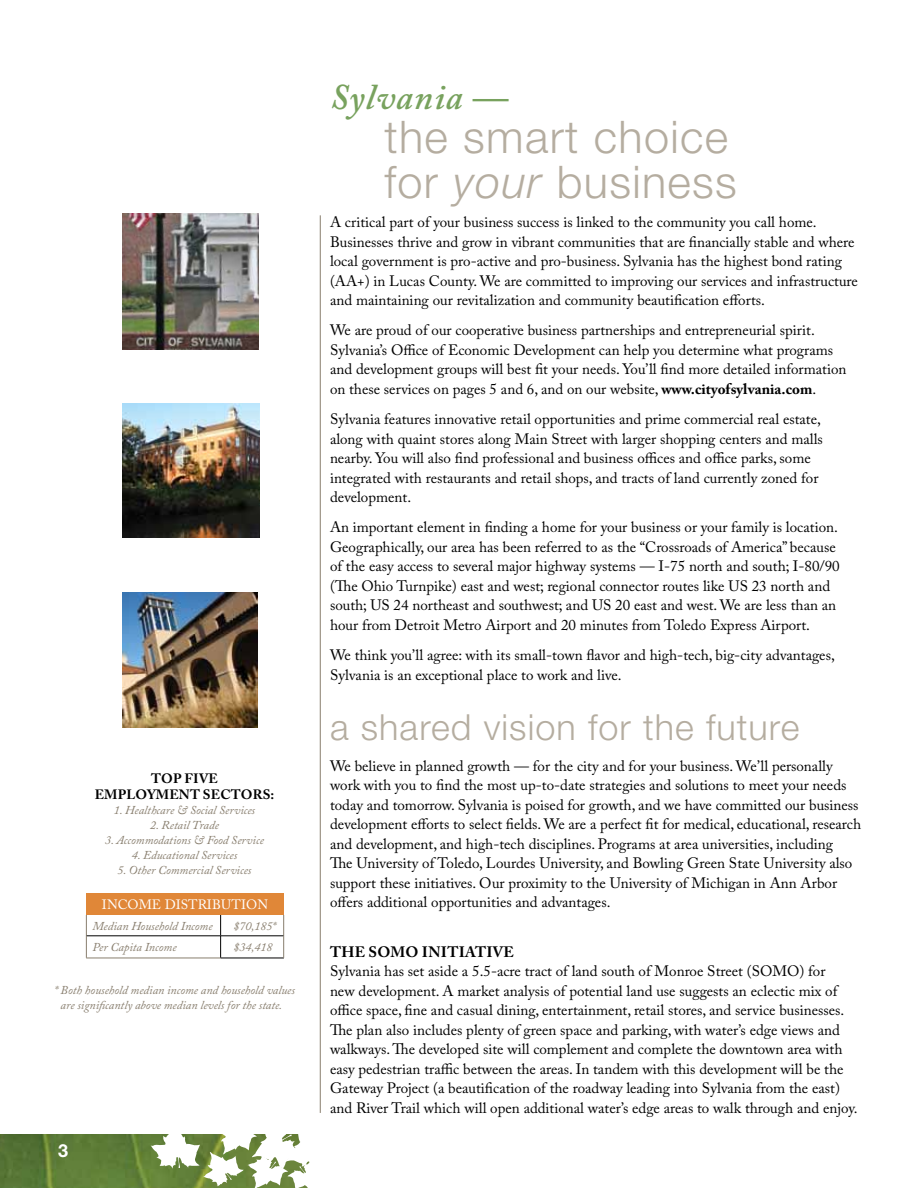
<style>
.page{position:relative;width:918px;height:1188px;background:#fff}
.page>*{position:absolute;margin:0;border:0;box-sizing:border-box;transform-origin:0 0}
.t1{font:300 45px/45px "Helvetica Neue";letter-spacing:.03em;color:#b5ada0}
.t2{font:300 36px "Helvetica Neue";letter-spacing:.03em;color:#b5ada0}
.t3{font:italic 600 36px "Adobe Caslon Pro";letter-spacing:.03em;color:#78a25e}
.t4{font:700 18px "Helvetica Neue";color:#fff}
.t5{font:15px/19.5px "Adobe Caslon Pro";color:#000}
.t6{font:700 15px "Adobe Caslon Pro";letter-spacing:.015em;color:#000}
.t7{font:700 13.5px/16.5px "Adobe Caslon Pro";letter-spacing:.015em;color:#000;text-align:center}
.t8{font:13.5px "Adobe Caslon Pro";color:#fff}
.t9{font:italic 12px/15px "Adobe Caslon Pro";color:#887e6e;text-align:center}
.s1{font-style:italic}
.s2{font-weight:700}
</style>
<div class="page">
<img style="left:0;top:1134px;width:151px;height:54px">
<svg style="left:151px;top:1134px;width:159px;height:54px"></svg>
<hr style="left:320px;top:215px;width:1px;height:898px;background:#887e6e">
<img style="left:122px;top:214px;width:137px;height:136px">
<img style="left:122px;top:404px;width:137px;height:134px">
<img style="left:122px;top:593px;width:135px;height:134px">
<div style="left:86px;top:893px;width:198px;height:22px;background:#e08738"></div>
<svg style="left:220px;top:915px;width:1px;height:43px"></svg>
<hr style="left:87px;top:936px;width:134px;height:1px;background:#000">
<hr style="left:221px;top:936px;width:63px;height:1px;background:#000">
<hr style="left:220px;top:958px;width:64px;height:1px;background:#000">
<svg style="left:86px;top:915px;width:1px;height:43px"></svg>
<svg style="left:283px;top:915px;width:1px;height:43px"></svg>
<hr style="left:86px;top:958px;width:134px;height:1px;background:#887e6e">
<p class="t7" style="left:95px;top:770px;width:181px">TOP FIVE<br>EMPLOYMENT S ECTORS :</p>
<p class="t9" style="left:114px;top:803px;width:143px">1. Healthcare &amp; Social Services</p>
<p class="t9" style="left:150px;top:818px;width:70px">2. Retail Trade</p>
<p class="t9" style="left:105px;top:833px;width:160px">3. Accommodations &amp; Food Service</p>
<p class="t9" style="left:132px;top:848px;width:107px">4. Educational Services</p>
<p class="t9" style="left:118px;top:863px;width:135px">5. Other Commercial Services</p>
<p class="t8" style="left:102px;top:896px;width:168px">INCOME DISTRIBUTION</p>
<p class="t9" style="left:92px;top:918px;width:122px">Median Household Income</p>
<p class="t9" style="left:233px;top:918px;width:44px">$70,185*</p>
<p class="t9" style="left:92px;top:939px;width:86px">Per Capita Income</p>
<p class="t9" style="left:233px;top:939px;width:40px">$34,418</p>
<p class="t9" style="left:55px;top:983px;width:242px">* Both household median income and household values are significantly above median levels for the state.</p>
<p class="t4" style="left:58px;top:1140px;width:12px">3</p>
<h2 class="t3" style="left:330px;top:75px;width:180px">Sylvania —</h2>
<h1 class="t1" style="left:384px;top:113px;width:354px">the smart choice for <span class="s1">your</span> business</h1>
<p class="t5" style="left:330px;top:212px;width:529px">A critical part of your business success is linked to the community you call home.<br>Businesses thrive and grow in vibrant communities that are financially stable and where local government is pro-active and pro-business. Sylvania has the highest bond rating (AA+) in Lucas County. We are committed to improving our services and infrastructure and maintaining our revitalization and community beautification efforts.</p>
<p class="t5" style="left:330px;top:320px;width:518px">We are proud of our cooperative business partnerships and entrepreneurial spirit.<br>Sylvania’s Office of Economic Development can help you determine what programs and development groups will best fit your needs. You’ll find more detailed information on these services on pages 5 and 6, and on our website, <span class="s2">WWW.CITYOFSYLVANIA.COM</span>.</p>
<p class="t5" style="left:330px;top:409px;width:494px">Sylvania features innovative retail opportunities and prime commercial real estate, along with quaint stores along Main Street with larger shopping centers and malls nearby. You will also find professional and business offices and office parks, some integrated with restaurants and retail shops, and tracts of land currently zoned for development.</p>
<p class="t5" style="left:330px;top:517px;width:511px">An important element in finding a home for your business or your family is location.<br>Geographically, our area has been referred to as the “Crossroads of America” because of the easy access to several major highway systems — I-75 north and south; I-80/90 (The Ohio Turnpike) east and west; regional connector routes like US 23 north and south; US 24 northeast and southwest; and US 20 east and west. We are less than an hour from Detroit Metro Airport and 20 minutes from Toledo Express Airport.</p>
<p class="t5" style="left:330px;top:645px;width:506px">We think you’ll agree: with its small-town flavor and high-tech, big-city advantages,<br>Sylvania is an exceptional place to work and live.</p>
<h2 class="t2" style="left:330px;top:706px;width:471px">a shared vision for the future</h2>
<p class="t5" style="left:330px;top:756px;width:533px">We believe in planned growth — for the city and for your business. We’ll personally work with you to find the most up-to-date strategies and solutions to meet your needs today and tomorrow. Sylvania is poised for growth, and we have committed our business development efforts to select fields. We are a perfect fit for medical, educational, research and development, and high-tech disciplines. Programs at area universities, including<br>The University of Toledo, Lourdes University, and Bowling Green State University also support these initiatives. Our proximity to the University of Michigan in Ann Arbor offers additional opportunities and advantages.</p>
<p class="t6" style="left:330px;top:943px;width:185px">THE SOMO INITIATIVE</p>
<p class="t5" style="left:330px;top:961px;width:529px">Sylvania has set aside a 5.5-acre tract of land south of Monroe Street (SOMO) for<br>new development. A market analysis of potential land use suggests an eclectic mix of office space, fine and casual dining, entertainment, retail stores, and service businesses.<br>The plan also includes plenty of green space and parking, with water’s edge views and walkways. The developed site will complement and complete the downtown area with easy pedestrian traffic between the areas. In tandem with this development will be the Gateway Project (a beautification of the roadway leading into Sylvania from the east) and River Trail which will open additional water’s edge areas to walk through and enjoy.</p>
</div>
